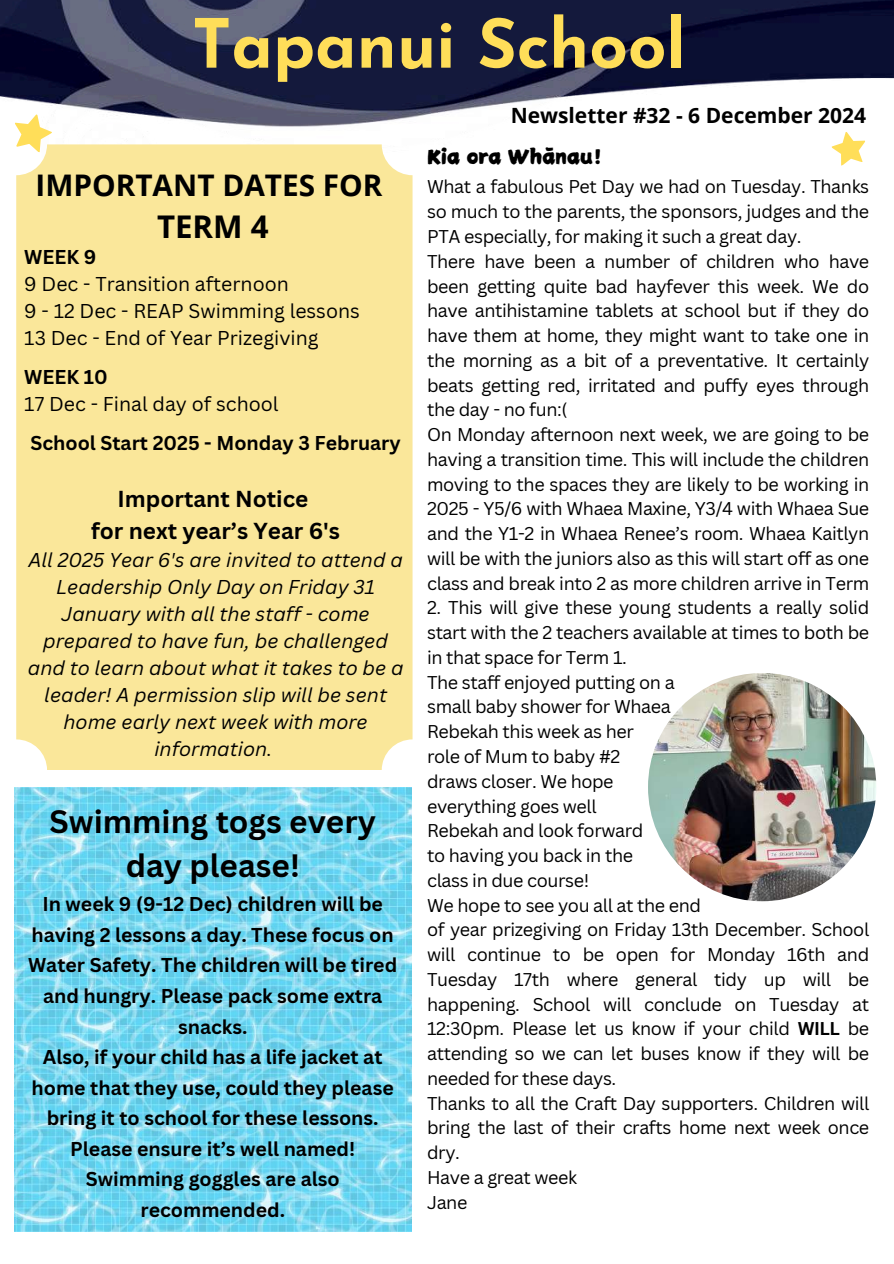
<style>
.page{position:relative;width:894px;height:1264px;background:#fff}
.page>*{position:absolute;margin:0;border:0;box-sizing:border-box;transform-origin:0 0}
.t1{font:700 67.5px "Josefin Sans";color:#ffde59}
.t2{font:700 31.5px/44.1px "Canva Sans";color:#000;text-align:center}
.t3{font:700 31.2px "Open Sans";color:#000}
.t4{font:700 29.7px "Open Sans";color:#000}
.t5{font:22.95px "Canva Gale Latin";letter-spacing:-.025em;color:#000}
.t6{font:700 22.5px/31.5px "Canva Sans";color:#000;text-align:center}
.t7{font:700 21px "Open Sans";color:#000}
.t8{font:700 19.5px/30.6px "Canva Sans";color:#000;text-align:center}
.t9{font:italic 19.5px/27px "Canva Sans";color:#000;text-align:center}
.t10{font:19.5px/27px "Canva Sans";color:#000}
.t11{font:18px/24.8px "Canva Sans";letter-spacing:-.025em;color:#000}
.s1{font-weight:700}
</style>
<div class="page">
<img style="left:647px;top:673px;width:229px;height:228px;border-radius:50%">
<img style="left:0;top:0;width:893px;height:201px">
<svg style="left:831px;top:131px;width:34px;height:35px"></svg>
<svg style="left:15px;top:114px;width:37px;height:39px"></svg>
<div style="left:16px;top:144px;width:396px;height:626px;background:#fae79a;border-radius:31px"></div>
<img style="left:15px;top:787px;width:396px;height:444px">
<h1 class="t1" style="left:192px;top:17px;width:495px">Tapanui School</h1>
<h3 class="t4" style="left:35px;top:164px;width:348px">IMPORTANT DATES FOR</h3>
<h3 class="t3" style="left:157px;top:205px;width:113px">TERM 4</h3>
<p class="t8" style="left:24px;top:241px;width:74px">WEEK 9</p>
<p class="t10" style="left:24px;top:270px;width:337px">9 Dec - Transition afternoon<br>9 - 12 Dec - REAP Swimming lessons<br>13 Dec - End of Year Prizegiving</p>
<p class="t8" style="left:24px;top:361px;width:85px">WEEK 10</p>
<p class="t10" style="left:24px;top:390px;width:256px">17 Dec - Final day of school</p>
<p class="t8" style="left:30px;top:427px;width:372px">School Start 2025 - Monday 3 February</p>
<p class="t6" style="left:91px;top:483px;width:250px">Important Notice<br>for next year’s Year 6's</p>
<p class="t9" style="left:28px;top:546px;width:377px">All 2025 Year 6's are invited to attend a<br>Leadership Only Day on Friday 31<br>January with all the staff - come prepared to have fun, be challenged and to learn about what it takes to be a leader! A permission slip will be sent home early next week with more information.</p>
<h2 class="t2" style="left:50px;top:798px;width:328px">Swimming togs every day please!</h2>
<p class="t8" style="left:28px;top:888px;width:370px">In week 9 (9-12 Dec) children will be having 2 lessons a day. These focus on<br>Water Safety. The children will be tired and hungry. Please pack some extra snacks.<br>Also, if your child has a life jacket at home that they use, could they please bring it to school for these lessons.<br>Please ensure it’s well named!<br>Swimming goggles are also recommended.</p>
<p class="t7" style="left:510px;top:100px;width:357px">Newsletter #32 - 6 December 2024</p>
<p class="t5" style="left:427px;top:145px;width:177px">Kia ora Whānau!</p>
<p class="t11" style="left:427px;top:174px;width:443px">What a fabulous Pet Day we had on Tuesday. Thanks so much to the parents, the sponsors, judges and the PTA especially, for making it such a great day.<br>There have been a number of children who have been getting quite bad hayfever this week. We do have antihistamine tablets at school but if they do have them at home, they might want to take one in the morning as a bit of a preventative. It certainly beats getting red, irritated and puffy eyes through the day - no fun:(<br>On Monday afternoon next week, we are going to be having a transition time. This will include the children moving to the spaces they are likely to be working in 2025 - Y5/6 with Whaea Maxine, Y3/4 with Whaea Sue and the Y1-2 in Whaea Renee’s room. Whaea Kaitlyn will be with the juniors also as this will start off as one class and break into 2 as more children arrive in Term</p>
<p class="t11" style="left:427px;top:595px;width:443px">2. This will give these young students a really solid start with the 2 teachers available at times to both be in that space for Term 1.<br>The staff enjoyed putting on a<br>small baby shower for Whaea<br>Rebekah this week as her<br>role of Mum to baby #2<br>draws closer. We hope<br>everything goes well<br>Rebekah and look forward<br>to having you back in the<br>class in due course!<br>We hope to see you all at the end<br>of year prizegiving on Friday 13th December. School will continue to be open for Monday 16th and<br>Tuesday 17th where general tidy up will be happening. School will conclude on Tuesday at<br>12:30pm. Please let us know if your child <span class="s1">WILL</span> be attending so we can let buses know if they will be needed for these days.<br>Thanks to all the Craft Day supporters. Children will bring the last of their crafts home next week once dry.<br>Have a great week<br>Jane</p>
</div>
